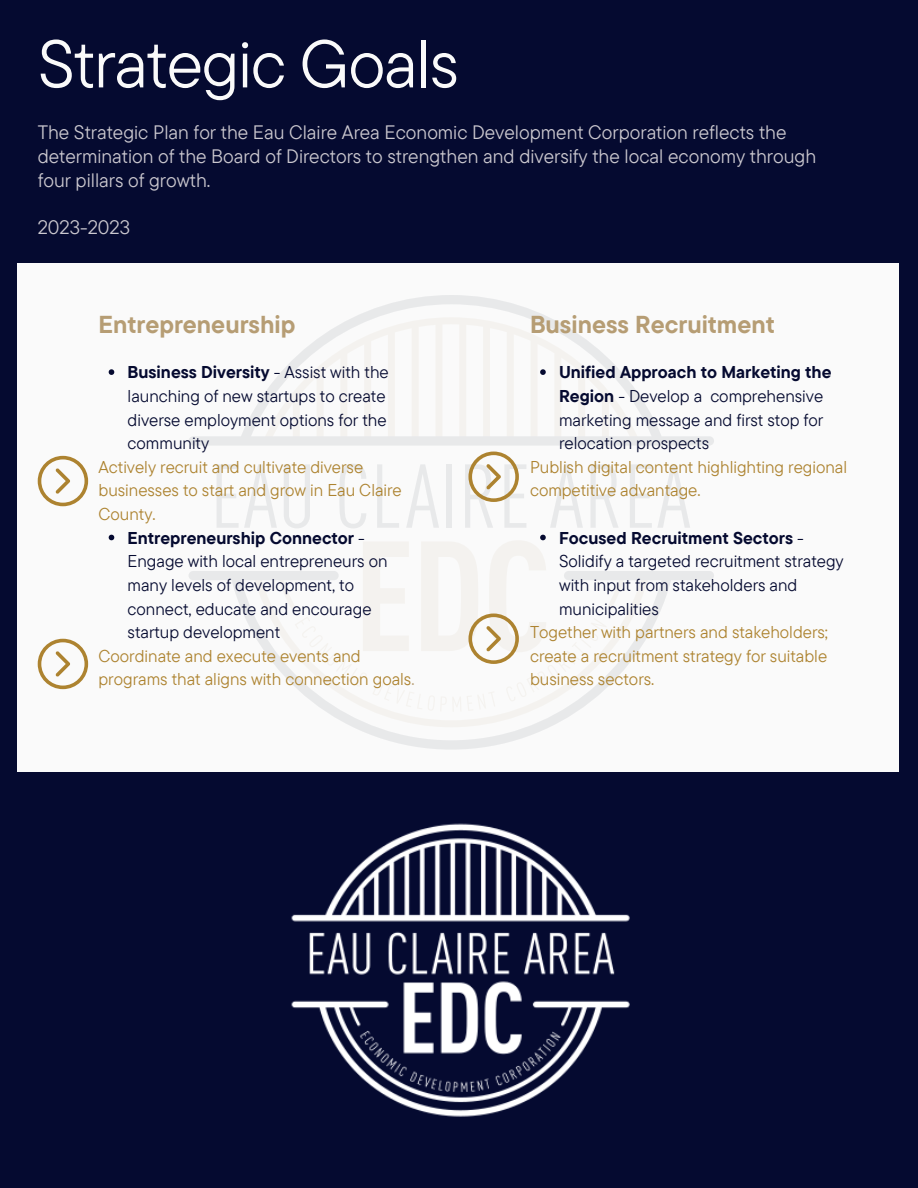
<style>
.page{position:relative;width:918px;height:1188px;background:#050a30}
.page>*{position:absolute;margin:0;border:0;box-sizing:border-box;transform-origin:0 0}
.t1{font:67.5px "TT Commons Pro";letter-spacing:-.02em;color:#fafafa}
.t2{font:700 24.45px "TT Commons Pro";color:#b69d74}
.t3{font:19.35px/23.7px "TT Commons Pro";color:#cbc8cf}
.t4{font:17.1px/23.7px "TT Commons Pro";color:#050a30}
.t5{font:17.1px/23.7px "TT Commons Pro";color:#ad8330}
.s1{font-weight:700}
.s2{color:#b69d74}
</style>
<div class="page">
<img style="left:291px;top:823px;width:339px;height:294px">
<div style="left:18px;top:263px;width:881px;height:509px;background:#fafafa"></div>
<svg style="left:189px;top:295px;width:525px;height:151px"></svg>
<svg style="left:189px;top:571px;width:525px;height:179px"></svg>
<svg style="left:217px;top:464px;width:60px;height:64px"></svg>
<svg style="left:284px;top:464px;width:26px;height:64px"></svg>
<svg style="left:339px;top:464px;width:27px;height:64px"></svg>
<svg style="left:377px;top:464px;width:22px;height:64px"></svg>
<svg style="left:407px;top:464px;width:32px;height:64px"></svg>
<div style="left:447px;top:464px;width:5px;height:64px;background:#e8e9ea"></div>
<svg style="left:550px;top:464px;width:33px;height:64px"></svg>
<svg style="left:591px;top:464px;width:27px;height:64px"></svg>
<svg style="left:630px;top:464px;width:60px;height:64px"></svg>
<svg style="left:38px;top:456px;width:50px;height:50px"></svg>
<svg style="left:38px;top:639px;width:50px;height:50px"></svg>
<svg style="left:465px;top:452px;width:61px;height:76px"></svg>
<svg style="left:540px;top:369px;width:6px;height:6px"></svg>
<svg style="left:277px;top:535px;width:349px;height:177px"></svg>
<svg style="left:109px;top:369px;width:5px;height:6px"></svg>
<svg style="left:109px;top:535px;width:5px;height:5px"></svg>
<p class="t1" style="left:38px;top:20px;width:423px">Strategic Goals</p>
<p class="t3" style="left:38px;top:120px;width:780px">The Strategic Plan for the Eau Claire Area Economic Development Corporation reflects the determination of the Board of Directors to strengthen and diversify the local economy through four pillars of growth.</p>
<p class="t3" style="left:38px;top:215px;width:94px">2023-2023</p>
<p class="t2" style="left:99px;top:309px;width:198px">Entrepreneurship</p>
<p class="t4" style="left:128px;top:360px;width:263px"><span class="s1">Business Diversity</span> - Assist with the launching of new startups to create diverse employment options for the community</p>
<p class="t5" style="left:99px;top:455px;width:305px">Actively recruit and cultivate diverse businesses to start and grow in Eau Claire<br>County.</p>
<p class="t4" style="left:128px;top:525px;width:262px"><span class="s1">Entrepreneurship Connector</span> -<br>Engage with local entrepreneurs on many levels of development, to connect, educate and encourage startup development</p>
<p class="t5" style="left:99px;top:644px;width:317px">Coordinate and execute events and programs that aligns with connection goals<span class="s2">.</span></p>
<p class="t2" style="left:530px;top:309px;width:246px">Business Recruitment</p>
<p class="t4" style="left:559px;top:360px;width:274px"><span class="s1">Unified Approach to Marketing the<br>Region</span> - Develop a comprehensive marketing message and first stop for relocation prospects</p>
<p class="t5" style="left:530px;top:455px;width:319px">Publish digital content highlighting regional competitive advantage.</p>
<p class="t4" style="left:559px;top:525px;width:286px"><span class="s1">Focused Recruitment Sectors</span> -<br>Solidify a targeted recruitment strategy with input from stakeholders and municipalities</p>
<p class="t5" style="left:530px;top:620px;width:300px;text-align:justify">Together with partners and stakeholders; create a recruitment strategy for suitable business sectors.</p>
</div>
